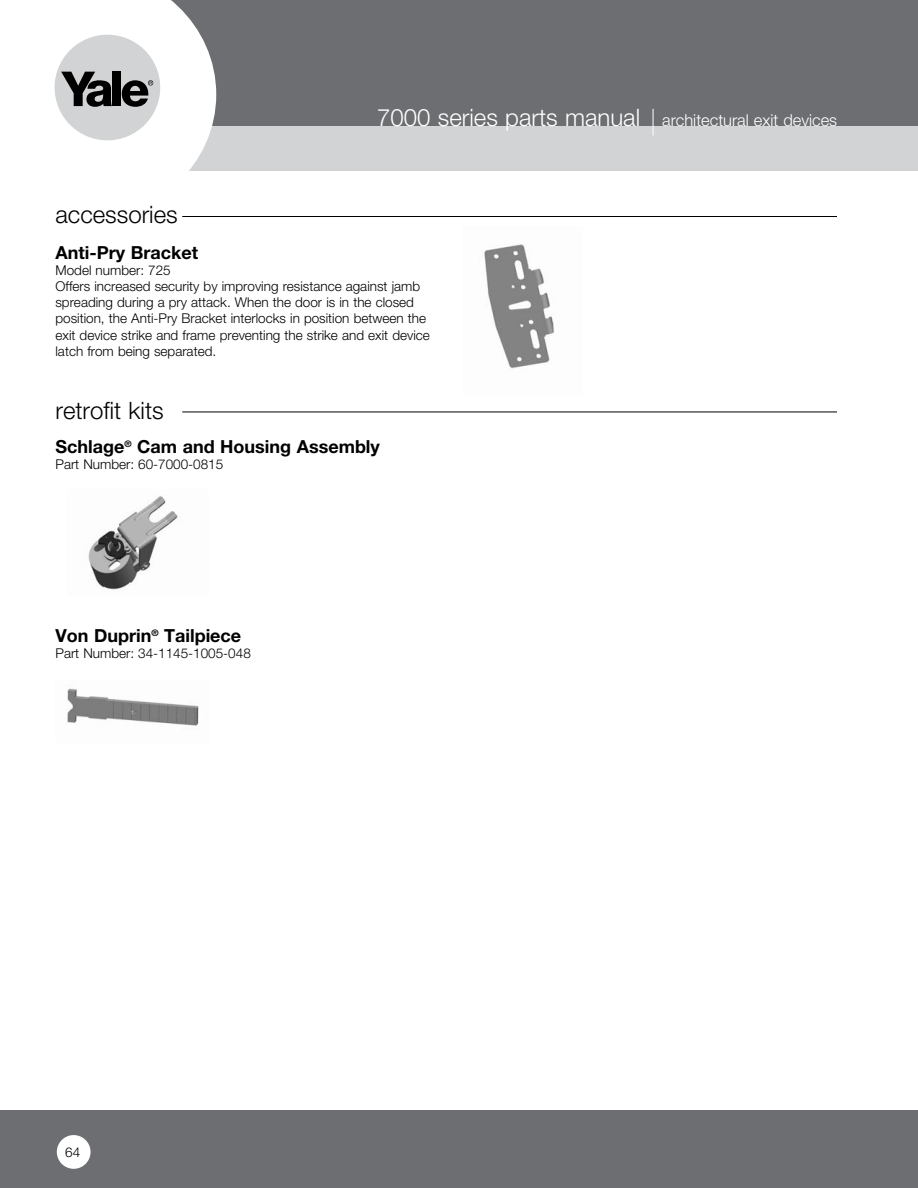
<style>
.page{position:relative;width:918px;height:1188px;background:#fff}
.page>*{position:absolute;margin:0;border:0;box-sizing:border-box;transform-origin:0 0}
.t1{font:300 24px "Helvetica Neue";color:#000}
.t2{font:700 18px "Helvetica Neue";color:#000}
.t3{font:300 16.5px "Helvetica Neue";color:#fff}
.t4{font:300 13.5px/16.2px "Helvetica Neue";color:#000}
.s1{font-size:24px}
</style>
<div class="page">
<div style="left:142px;top:0;width:776px;height:134px;background:#6d6e71"></div>
<div style="left:129px;top:127px;width:789px;height:44px;background:#d1d3d4"></div>
<svg style="left:54px;top:0;width:162px;height:171px;fill:#fff"></svg>
<div style="left:55px;top:35px;width:105px;height:105px;background:#d1d3d4;border-radius:50%"></div>
<svg style="left:61px;top:72px;width:51px;height:35px"></svg>
<div style="left:113px;top:72px;width:8px;height:34px;background:#000"></div>
<svg style="left:122px;top:80px;width:31px;height:27px"></svg>
<div style="left:0;top:1110px;width:918px;height:78px;background:#6d6e71"></div>
<div style="left:57px;top:1135px;width:34px;height:34px;background:#fff;border-radius:50%"></div>
<svg style="left:653px;top:109px;width:1px;height:27px"></svg>
<hr style="left:182px;top:216px;width:655px;height:1px;background:#000">
<img style="left:484px;top:244px;width:71px;height:125px">
<img style="left:88px;top:496px;width:90px;height:94px">
<img style="left:67px;top:688px;width:132px;height:38px">
<hr style="left:182px;top:412px;width:655px;height:1px;background:#000">
<p class="t3" style="left:377px;top:110px;width:462px"><span class="s1">7000 series parts manual</span> architectural exit devices</p>
<h1 class="t1" style="left:56px;top:200px;width:124px">accessories</h1>
<h2 class="t2" style="left:56px;top:241px;width:144px">Anti-Pry Bracket</h2>
<p class="t4" style="left:56px;top:262px;width:376px">Model number: 725<br>Offers increased security by improving resistance against jamb spreading during a pry attack. When the door is in the closed position, the Anti-Pry Bracket interlocks in position between the exit device strike and frame preventing the strike and exit device latch from being separated.</p>
<h1 class="t1" style="left:56px;top:395px;width:110px">retrofit kits</h1>
<h2 class="t2" style="left:56px;top:435px;width:326px">Schlage<sup>®</sup> Cam and Housing Assembly</h2>
<p class="t4" style="left:56px;top:456px;width:169px">Part Number: 60-7000-0815</p>
<h2 class="t2" style="left:56px;top:624px;width:187px">Von Duprin<sup>®</sup> Tailpiece</h2>
<p class="t4" style="left:56px;top:645px;width:197px">Part Number: 34-1145-1005-048</p>
<p class="t4" style="left:65px;top:1144px;width:17px">64</p>
</div>
